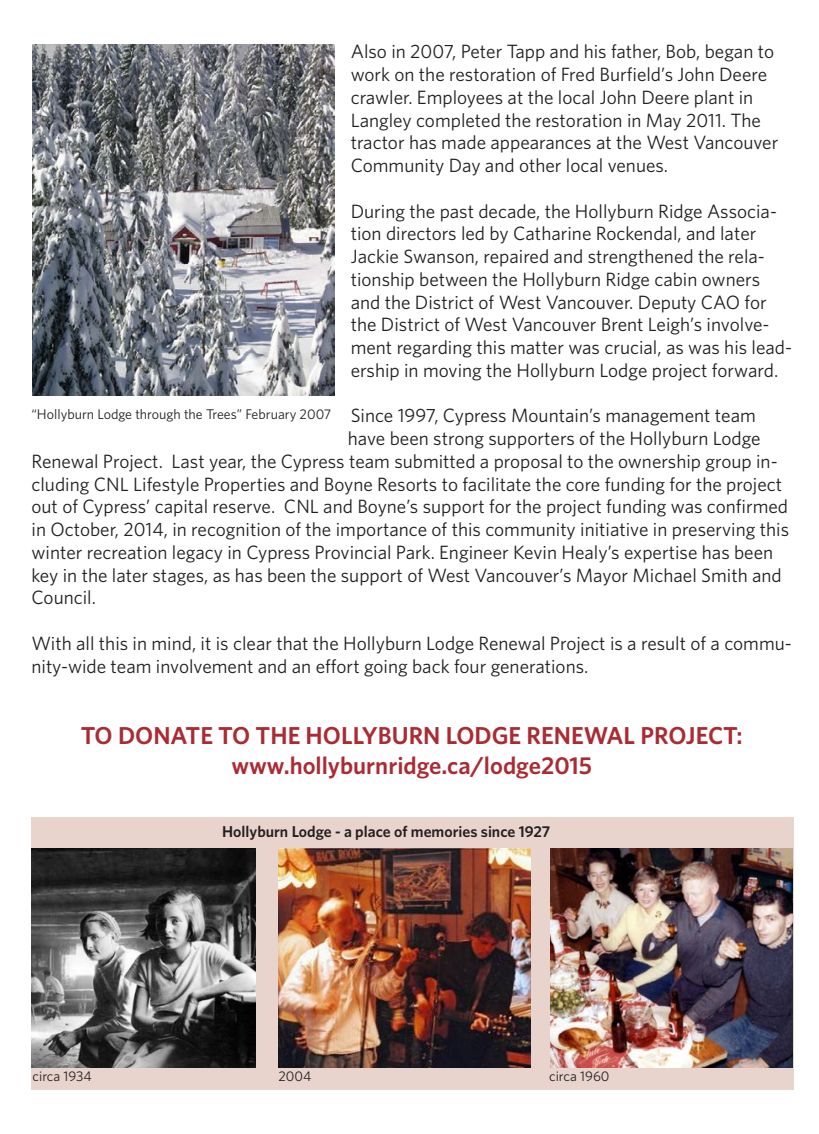
<style>
.page{position:relative;width:819px;height:1134px;background:#fff}
.page>*{position:absolute;margin:0;border:0;box-sizing:border-box;transform-origin:0 0}
.t1{font:600 24.5px "Whitney";color:#ab2b32}
.t2{font:19.25px/22.8px "Whitney";color:#231f20}
.t3{font:600 15.75px "Whitney";color:#231f20}
.t4{font:14px "Whitney";color:#231f20}
</style>
<div class="page">
<div style="left:32px;top:818px;width:762px;height:272px;background:#e8d4cd"></div>
<img style="left:33px;top:44px;width:302px;height:351px">
<img style="left:32px;top:848px;width:223px;height:220px">
<img style="left:550px;top:848px;width:243px;height:220px">
<img style="left:278px;top:848px;width:252px;height:220px">
<p class="t2" style="left:351px;top:40px;width:429px">Also in 2007, Peter Tapp and his father, Bob, began to work on the restoration of Fred Burfield’s John Deere crawler. Employees at the local John Deere plant in Langley completed the restoration in May 2011. The tractor has made appearances at the West Vancouver Community Day and other local venues.</p>
<p class="t2" style="left:351px;top:199px;width:443px">During the past decade, the Hollyburn Ridge Associa&shy;tion directors led by Catharine Rockendal, and later Jackie Swanson, repaired and strengthened the rela&shy;tionship between the Hollyburn Ridge cabin owners and the District of West Vancouver. Deputy CAO for the District of West Vancouver Brent Leigh’s involve&shy;ment regarding this matter was crucial, as was his lead&shy;ership in moving the Hollyburn Lodge project forward.</p>
<p class="t2" style="left:351px;top:404px;width:407px">Since 1997, Cypress Mountain’s management team</p>
<p class="t2" style="left:348px;top:427px;width:414px">have been strong supporters of the Hollyburn Lodge</p>
<p class="t2" style="left:32px;top:449px;width:748px">Renewal Project. Last year, the Cypress team submitted a proposal to the ownership group in-</p>
<p class="t2" style="left:32px;top:472px;width:752px">cluding CNL Lifestyle Properties and Boyne Resorts to facilitate the core funding for the project</p>
<p class="t2" style="left:32px;top:495px;width:758px">out of Cypress’ capital reserve. CNL and Boyne’s support for the project funding was confirmed</p>
<p class="t2" style="left:32px;top:518px;width:759px">in October, 2014, in recognition of the importance of this community initiative in preserving this</p>
<p class="t2" style="left:32px;top:540px;width:743px">winter recreation legacy in Cypress Provincial Park. Engineer Kevin Healy’s expertise has been</p>
<p class="t2" style="left:32px;top:563px;width:752px">key in the later stages, as has been the support of West Vancouver’s Mayor Michael Smith and</p>
<p class="t2" style="left:32px;top:586px;width:66px">Council.</p>
<p class="t2" style="left:32px;top:631px;width:762px">With all this in mind, it is clear that the Hollyburn Lodge Renewal Project is a result of a commu&shy;nity-wide team involvement and an effort going back four generations.</p>
<p class="t4" style="left:32px;top:406px;width:301px">“Hollyburn Lodge through the Trees” February 2007</p>
<p class="t1" style="left:81px;top:721px;width:664px">TO DONATE TO THE HOLLYBURN LODGE RENEWAL PROJECT:</p>
<p class="t1" style="left:231px;top:751px;width:362px">www.hollyburnridge.ca/lodge2015</p>
<p class="t3" style="left:222px;top:822px;width:330px">Hollyburn Lodge - a place of memories since 1927</p>
<p class="t4" style="left:33px;top:1068px;width:61px">circa 1934</p>
<p class="t4" style="left:279px;top:1068px;width:35px">2004</p>
<p class="t4" style="left:549px;top:1068px;width:62px">circa 1960</p>
</div>
